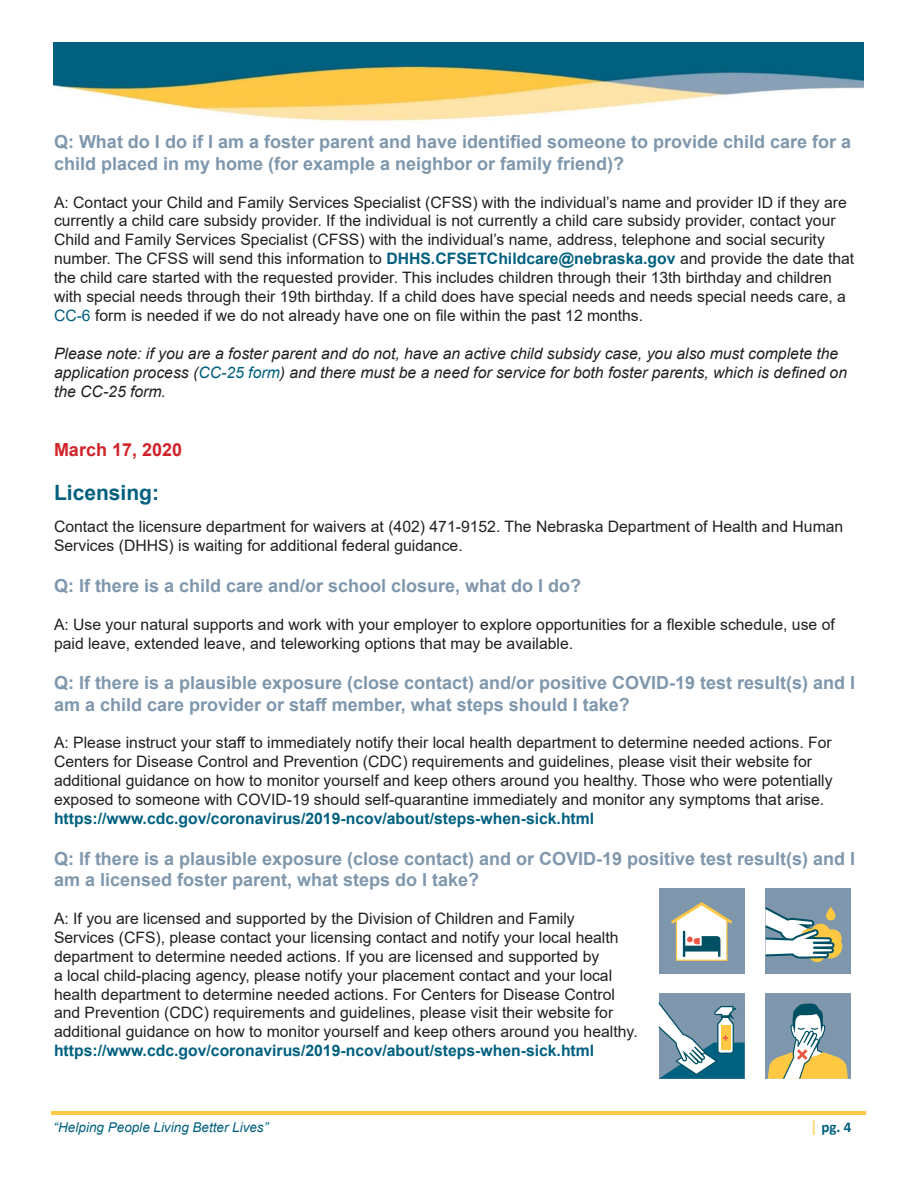
<style>
.page{position:relative;width:918px;height:1188px;background:#fff}
.page>*{position:absolute;margin:0;border:0;box-sizing:border-box;transform-origin:0 0}
.t1{font:700 21px "Arial";color:#00607f}
.t2{font:700 18px/21.6px "Arial";color:#7f97ac}
.t3{font:700 18px "Arial";color:#d1232a}
.t4{font:15.75px/18.9px "Arial";color:#231f20}
.t5{font:italic 15.75px/18.9px "Arial";color:#231f20}
.t6{font:700 15px "Calibri";color:#00607f}
.t7{font:italic 13.5px "Arial";letter-spacing:.005em;color:#00607f}
.s1{font-weight:700;color:#00607f}
.s2{color:#00607f}
.s3{font-weight:400;font-size:16.5px;color:#ffc843}
</style>
<div class="page">
<hr style="left:51px;top:1112px;width:815px;height:3px;background:#ffc843">
<img style="left:54px;top:43px;width:810px;height:79px">
<div style="left:659px;top:889px;width:85px;height:85px;background:#7f97ac"></div>
<svg style="left:671px;top:902px;width:61px;height:59px"></svg>
<div style="left:659px;top:993px;width:85px;height:86px;background:#7f97ac"></div>
<svg style="left:659px;top:1002px;width:85px;height:77px"></svg>
<div style="left:765px;top:889px;width:86px;height:85px;background:#7f97ac"></div>
<svg style="left:766px;top:907px;width:76px;height:55px"></svg>
<svg style="left:826px;top:907px;width:10px;height:13px"></svg>
<div style="left:765px;top:993px;width:86px;height:86px;background:#7f97ac"></div>
<svg style="left:768px;top:1003px;width:80px;height:76px"></svg>
<p class="t2" style="left:54px;top:131px;width:799px">Q: What do I do if I am a foster parent and have identified someone to provide child care for a child placed in my home (for example a neighbor or family friend)?</p>
<p class="t4" style="left:54px;top:192px;width:802px">A: Contact your Child and Family Services Specialist (CFSS) with the individual’s name and provider ID if they are currently a child care subsidy provider. If the individual is not currently a child care subsidy provider, contact your Child and Family Services Specialist (CFSS) with the individual’s name, address, telephone and social security number. The CFSS will send this information to <span class="s1">DHHS.CFSETChildcare@nebraska.gov</span> and provide the date that the child care started with the requested provider. This includes children through their 13th birthday and children with special needs through their 19th birthday. If a child does have special needs and needs special needs care, a <span class="s2">CC-6</span> form is needed if we do not already have one on file within the past 12 months.</p>
<p class="t5" style="left:54px;top:344px;width:795px">Please note: if you are a foster parent and do not, have an active child subsidy case, you also must complete the application process (<span class="s2">CC-25 form</span>) and there must be a need for service for both foster parents, which is defined on the CC-25 form.</p>
<p class="t3" style="left:54px;top:437px;width:130px">March 17, 2020</p>
<p class="t1" style="left:54px;top:478px;width:107px">Licensing:</p>
<p class="t4" style="left:54px;top:517px;width:791px">Contact the licensure department for waivers at (402) 471-9152. The Nebraska Department of Health and Human<br>Services (DHHS) is waiting for additional federal guidance.</p>
<p class="t2" style="left:54px;top:575px;width:529px">Q: If there is a child care and/or school closure, what do I do?</p>
<p class="t4" style="left:54px;top:615px;width:782px">A: Use your natural supports and work with your employer to explore opportunities for a flexible schedule, use of paid leave, extended leave, and teleworking options that may be available.</p>
<p class="t2" style="left:54px;top:672px;width:803px">Q: If there is a plausible exposure (close contact) and/or positive COVID-19 test result(s) and I am a child care provider or staff member, what steps should I take?</p>
<p class="t4" style="left:54px;top:733px;width:780px">A: Please instruct your staff to immediately notify their local health department to determine needed actions. For Centers for Disease Control and Prevention (CDC) requirements and guidelines, please visit their website for additional guidance on how to monitor yourself and keep others around you healthy. Those who were potentially exposed to someone with COVID-19 should self-quarantine immediately and monitor any symptoms that arise. <span class="s1">https://www.cdc.gov/coronavirus/2019-ncov/about/steps-when-sick.html</span></p>
<p class="t2" style="left:54px;top:848px;width:803px">Q: If there is a plausible exposure (close contact) and or COVID-19 positive test result(s) and I am a licensed foster parent, what steps do I take?</p>
<p class="t4" style="left:54px;top:909px;width:585px">A: If you are licensed and supported by the Division of Children and Family Services (CFS), please contact your licensing contact and notify your local health department to determine needed actions. If you are licensed and supported by<br>a local child-placing agency, please notify your placement contact and your local health department to determine needed actions. For Centers for Disease Control and Prevention (CDC) requirements and guidelines, please visit their website for additional guidance on how to monitor yourself and keep others around you healthy. <span class="s1">https://www.cdc.gov/coronavirus/2019-ncov/about/steps-when-sick.html</span></p>
<p class="t7" style="left:54px;top:1119px;width:216px">“Helping People Living Better Lives”</p>
<p class="t6" style="left:810px;top:1117px;width:43px"><span class="s3">|</span> pg. 4</p>
</div>
